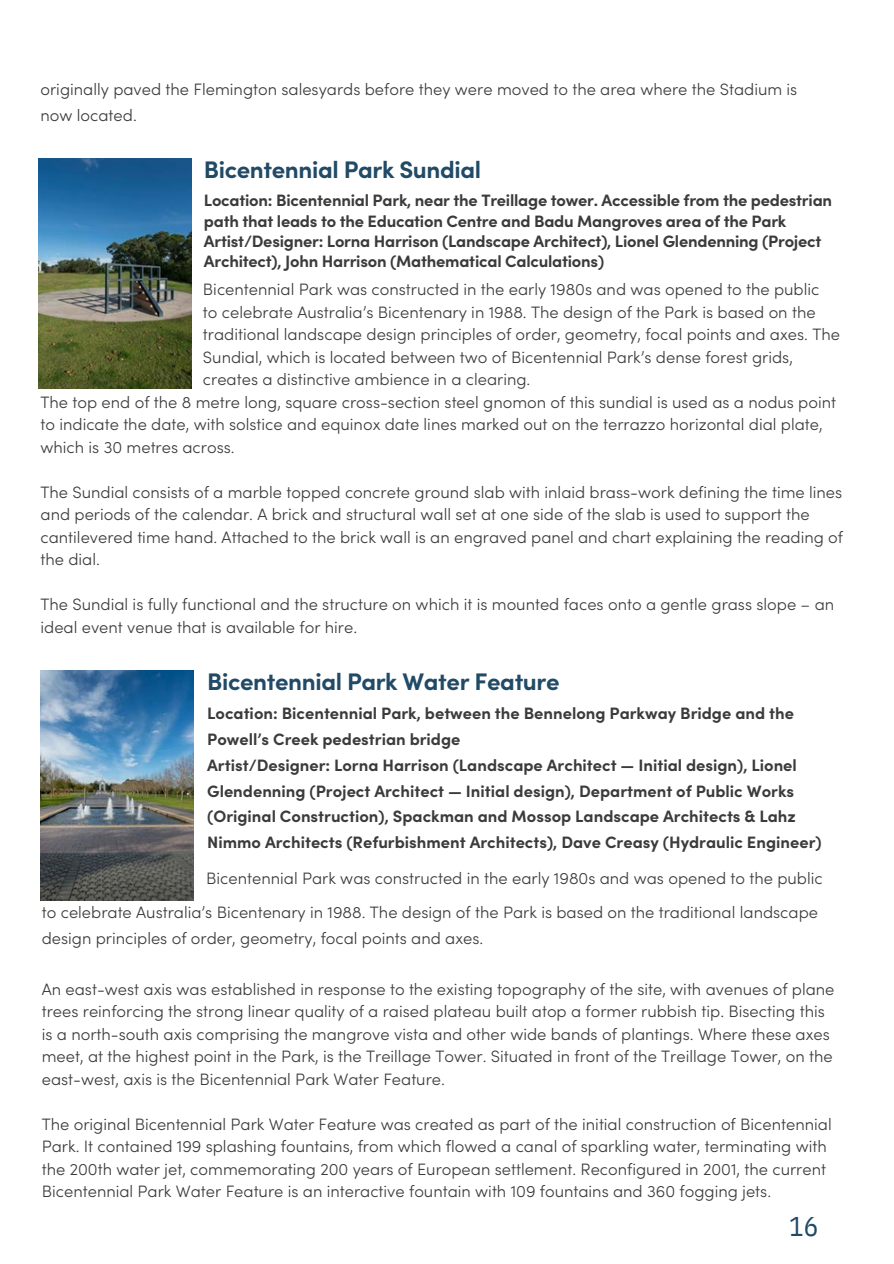
<style>
.page{position:relative;width:894px;height:1264px;background:#fff}
.page>*{position:absolute;margin:0;border:0;box-sizing:border-box;transform-origin:0 0}
.t1{font:27px "IBM Plex Sans Cond";color:#214a66}
.t2{font:700 24px "Sofia Pro";letter-spacing:-.015em;color:#214a66}
.t3{font:300 16.5px/22.5px "Sofia Pro";color:#3b3b3b}
.t4{font:700 16.5px/25.8px "Sofia Pro";color:#3b3b3b}
</style>
<div class="page">
<img style="left:38px;top:159px;width:153px;height:229px">
<img style="left:40px;top:670px;width:153px;height:230px">
<p class="t3" style="left:40px;top:78px;width:758px;line-height:25.8px">originally paved the Flemington salesyards before they were moved to the area where the Stadium is now located.</p>
<p class="t2" style="left:204px;top:161px;width:278px">Bicentennial Park Sundial</p>
<h1 class="t4" style="left:204px;top:192px;width:629px;line-height:20.2px">Location: Bicentennial Park, near the Treillage tower. Accessible from the pedestrian path that leads to the Education Centre and Badu Mangroves area of the Park Artist/Designer: Lorna Harrison (Landscape Architect), Lionel Glendenning (Project Architect), John Harrison (Mathematical Calculations)</h1>
<p class="t3" style="left:203px;top:280px;width:618px">Bicentennial Park was constructed in the early 1980s and was opened to the public</p>
<p class="t3" style="left:203px;top:302px;width:614px">to celebrate Australia’s Bicentenary in 1988. The design of the Park is based on the</p>
<p class="t3" style="left:203px;top:325px;width:638px">traditional landscape design principles of order, geometry, focal points and axes. The</p>
<p class="t3" style="left:203px;top:347px;width:591px">Sundial, which is located between two of Bicentennial Park’s dense forest grids, creates a distinctive ambience in a clearing.</p>
<h2 class="t3" style="left:40px;top:392px;width:796px">The top end of the 8 metre long, square cross-section steel gnomon of this sundial is used as a nodus point to indicate the date, with solstice and equinox date lines marked out on the terrazzo horizontal dial plate, which is 30 metres across.</h2>
<p class="t3" style="left:40px;top:482px;width:803px">The Sundial consists of a marble topped concrete ground slab with inlaid brass-work defining the time lines and periods of the calendar. A brick and structural wall set at one side of the slab is used to support the cantilevered time hand. Attached to the brick wall is an engraved panel and chart explaining the reading of the dial.</p>
<p class="t3" style="left:40px;top:595px;width:795px">The Sundial is fully functional and the structure on which it is mounted faces onto a gentle grass slope – an ideal event venue that is available for hire.</p>
<h2 class="t2" style="left:207px;top:672px;width:354px">Bicentennial Park Water Feature</h2>
<h1 class="t4" style="left:207px;top:702px;width:615px">Location: Bicentennial Park, between the Bennelong Parkway Bridge and the Powell’s Creek pedestrian bridge<br>Artist/Designer: Lorna Harrison (Landscape Architect — Initial design), Lionel Glendenning (Project Architect — Initial design), Department of Public Works (Original Construction), Spackman and Mossop Landscape Architects &amp; Lahz Nimmo Architects (Refurbishment Architects), Dave Creasy (Hydraulic Engineer)</h1>
<p class="t3" style="left:206px;top:869px;width:618px">Bicentennial Park was constructed in the early 1980s and was opened to the public</p>
<p class="t3" style="left:42px;top:901px;width:777px;line-height:25.8px">to celebrate Australia’s Bicentenary in 1988. The design of the Park is based on the traditional landscape design principles of order, geometry, focal points and axes.</p>
<p class="t3" style="left:42px;top:979px;width:794px">An east-west axis was established in response to the existing topography of the site, with avenues of plane trees reinforcing the strong linear quality of a raised plateau built atop a former rubbish tip. Bisecting this is a north-south axis comprising the mangrove vista and other wide bands of plantings. Where these axes meet, at the highest point in the Park, is the Treillage Tower. Situated in front of the Treillage Tower, on the east-west, axis is the Bicentennial Park Water Feature.</p>
<p class="t3" style="left:42px;top:1114px;width:791px">The original Bicentennial Park Water Feature was created as part of the initial construction of Bicentennial Park. It contained 199 splashing fountains, from which flowed a canal of sparkling water, terminating with the 200th water jet, commemorating 200 years of European settlement. Reconfigured in 2001, the current Bicentennial Park Water Feature is an interactive fountain with 109 fountains and 360 fogging jets.</p>
<p class="t1" style="left:788px;top:1208px;width:31px">16</p>
</div>
